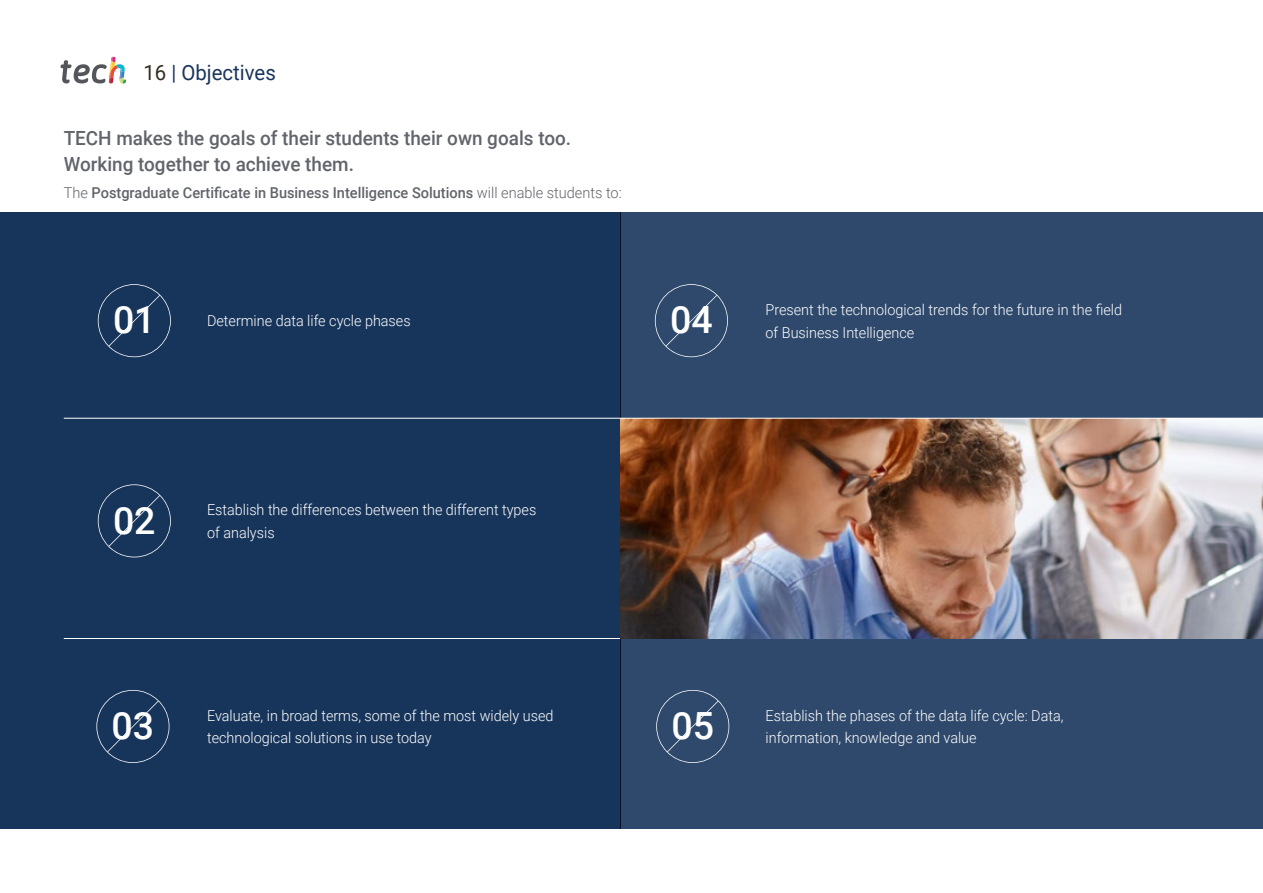
<style>
.page{position:relative;width:1263px;height:893px;background:#fff}
.page>*{position:absolute;margin:0;border:0;box-sizing:border-box;transform-origin:0 0}
.t1{font:500 37.5px "Roboto";color:#fff}
.t2{font:21px "Roboto";color:#1a355c}
.t3{font:500 19.5px/25.5px "Roboto";color:#61646a}
.t4{font:300 15px/22.5px "Roboto";color:#fff;scale:.96 1}
.t5{font:500 15px "Roboto";color:#61646a}
.s1{color:#312e20}
.s2{font-weight:300}
</style>
<div class="page">
<svg style="left:61px;top:57px;width:65px;height:27px"></svg>
<div style="left:0;top:213px;width:621px;height:616px;background:#17355b"></div>
<div style="left:621px;top:213px;width:642px;height:616px;background:#2e496b"></div>
<svg style="left:98px;top:284px;width:73px;height:73px"></svg>
<svg style="left:98px;top:484px;width:73px;height:73px"></svg>
<svg style="left:656px;top:690px;width:73px;height:73px"></svg>
<svg style="left:655px;top:284px;width:73px;height:73px"></svg>
<svg style="left:96px;top:690px;width:73px;height:73px"></svg>
<hr style="left:64px;top:638px;width:1199px;height:1px;background:#fff">
<img style="left:621px;top:419px;width:642px;height:220px">
<hr style="left:64px;top:418px;width:1199px;height:1px;background:#fff">
<h2 class="t2" style="left:144px;top:57px;width:134px"><span class="s1">16</span> | Objectives</h2>
<h3 class="t3" style="left:64px;top:125px;width:509px">TECH makes the goals of their students their own goals too.<br>Working together to achieve them.</h3>
<p class="t5" style="left:64px;top:182px;width:559px"><span class="s2">The</span> Postgraduate Certificate in Business Intelligence Solutions <span class="s2">will enable students to:</span></p>
<h1 class="t1" style="left:113px;top:294px;width:44px">01</h1>
<p class="t4" style="left:207px;top:309px;width:214px">Determine data life cycle phases</p>
<h1 class="t1" style="left:670px;top:294px;width:44px">04</h1>
<p class="t4" style="left:765px;top:298px;width:373px">Present the technological trends for the future in the field of Business Intelligence</p>
<h1 class="t1" style="left:113px;top:494px;width:44px">02</h1>
<p class="t4" style="left:207px;top:498px;width:344px">Establish the differences between the different types of analysis</p>
<h1 class="t1" style="left:112px;top:699px;width:44px">03</h1>
<p class="t4" style="left:207px;top:704px;width:362px">Evaluate, in broad terms, some of the most widely used technological solutions in use today</p>
<h1 class="t1" style="left:671px;top:699px;width:44px">05</h1>
<p class="t4" style="left:765px;top:704px;width:312px">Establish the phases of the data life cycle: Data, information, knowledge and value</p>
</div>
